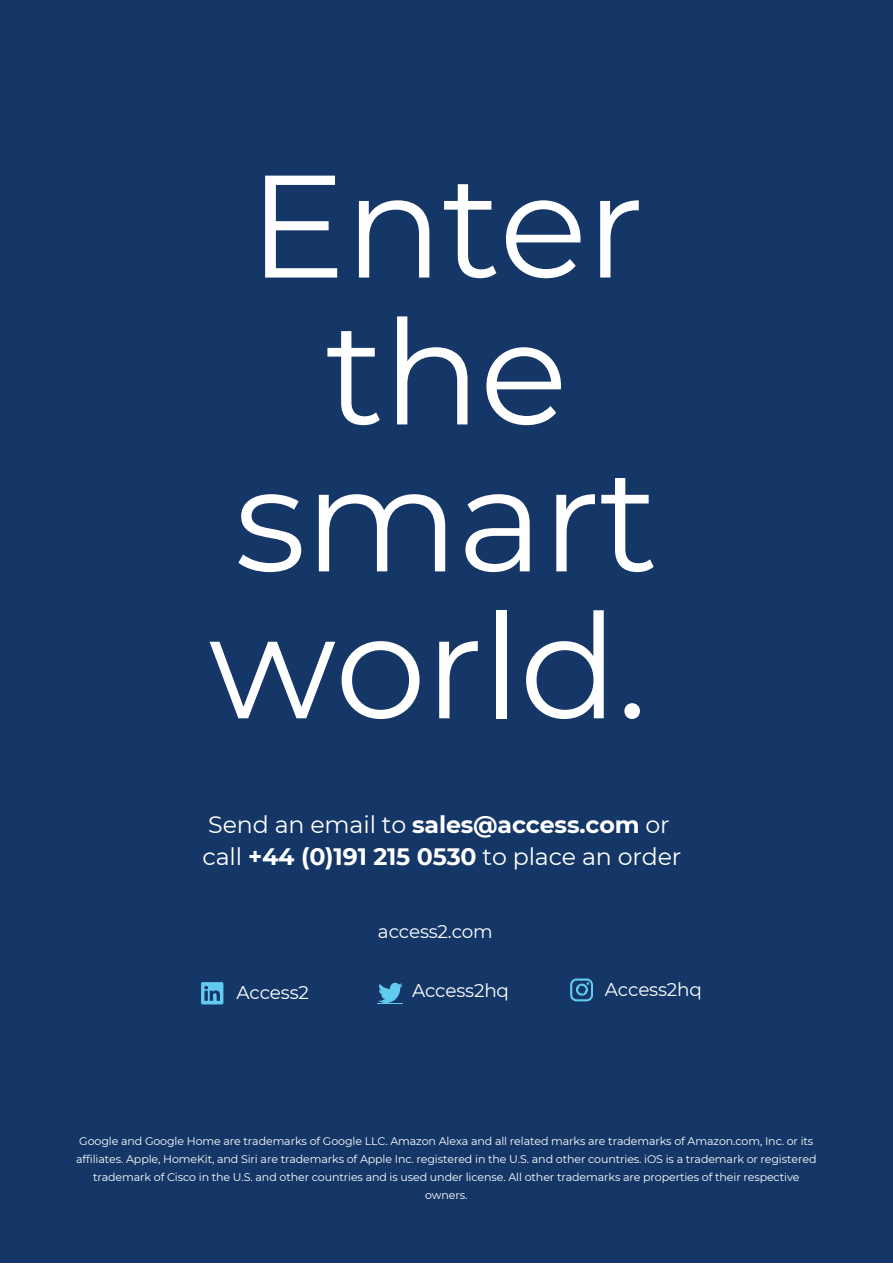
<style>
.page{position:relative;width:893px;height:1264px;background:#fff}
.page>*{position:absolute;margin:0;border:0;box-sizing:border-box;transform-origin:0 0}
.t1{font:145.5px/146.9px "Montserrat";letter-spacing:-.01em;color:#fff;text-align:center}
.t2{font:23.7px/32px "Montserrat";letter-spacing:-.005em;color:#fff}
.t3{font:18.45px "Montserrat";letter-spacing:-.01em;color:#fff}
.t4{font:11.1px/18px "Montserrat";letter-spacing:-.01em;color:#fff;text-align:center}
.s1{font-weight:700}
</style>
<div class="page">
<div style="left:0;top:0;width:892px;height:1262px;background:#143767"></div>
<svg style="left:570px;top:978px;width:23px;height:24px"></svg>
<svg style="left:378px;top:982px;width:25px;height:21px"></svg>
<svg style="left:201px;top:982px;width:23px;height:23px"></svg>
<h1 class="t1" style="left:208px;top:147px;width:451px">Enter the smart world.</h1>
<h2 class="t2" style="left:202px;top:808px;width:480px">Send an email to <span class="s1">sales@access.com</span> or call <span class="s1">+44 (0)191 215 0530</span> to place an order</h2>
<h3 class="t3" style="left:236px;top:979px;width:74px">Access2</h3>
<h3 class="t3" style="left:378px;top:919px;width:116px">access2.com</h3>
<h3 class="t3" style="left:412px;top:978px;width:99px">Access2hq</h3>
<h3 class="t3" style="left:605px;top:976px;width:99px">Access2hq</h3>
<p class="t4" style="left:76px;top:1131px;width:741px">Google and Google Home are trademarks of Google LLC. Amazon Alexa and all related marks are trademarks of Amazon.com, Inc. or its affiliates. Apple, HomeKit, and Siri are trademarks of Apple Inc. registered in the U.S. and other countries. iOS is a trademark or registered trademark of Cisco in the U.S. and other countries and is used under license. All other trademarks are properties of their respective owners.</p>
</div>
